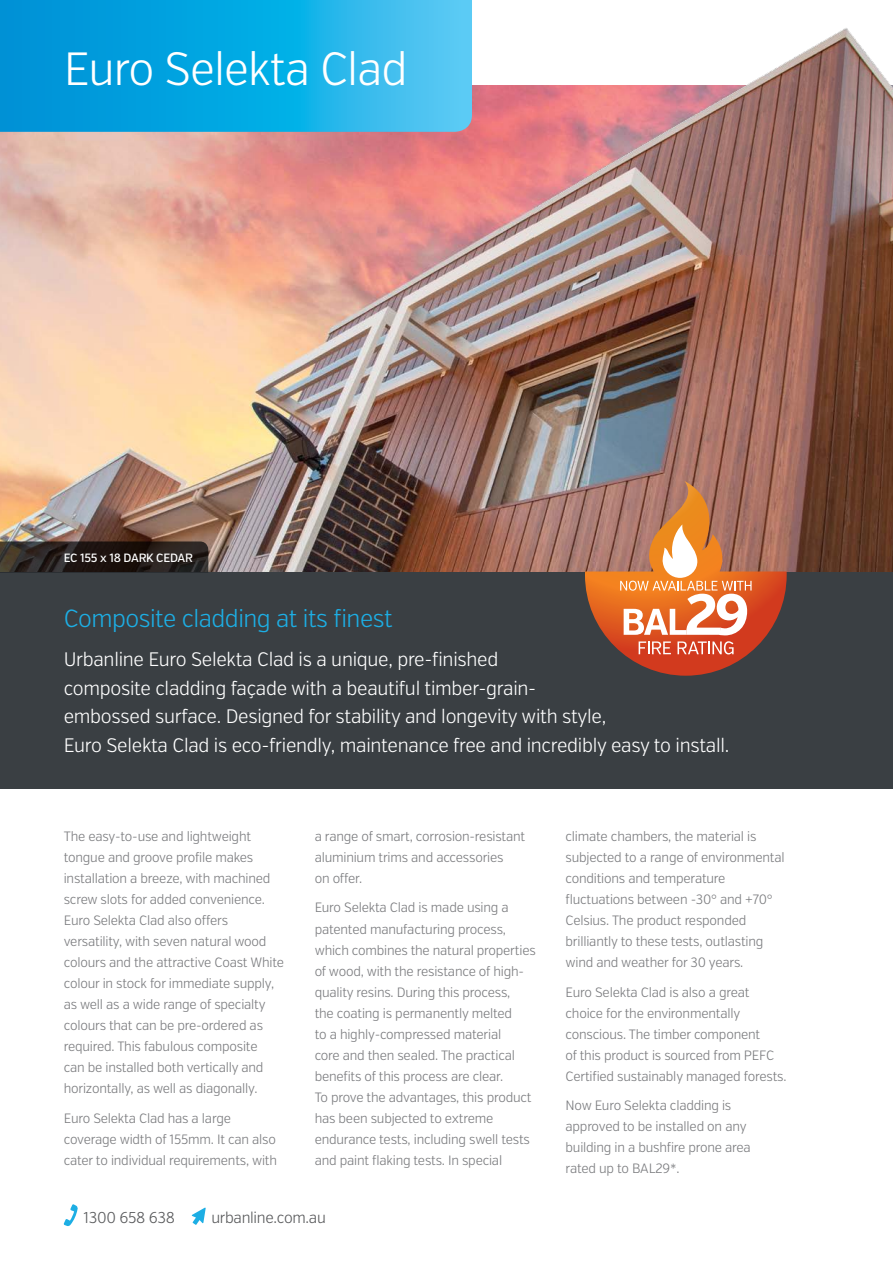
<style>
.page{position:relative;width:893px;height:1263px;background:#fff}
.page>*{position:absolute;margin:0;border:0;box-sizing:border-box;transform-origin:0 0}
.t1{font:300 46.5px "Verb Cond";letter-spacing:-.02em;color:#fff}
.t2{font:300 24.75px "Verb Cond";letter-spacing:-.02em;color:#1daee4}
.t3{font:300 19.5px/28.5px "Verb Cond";letter-spacing:-.015em;color:#fff}
.t4{font:300 15.6px "Verb Cond";letter-spacing:-.02em;color:#58595b}
.t5{font:300 13.5px/21px "Verb Cond";letter-spacing:-.015em;color:#797a7d}
.t6{font:500 12px "Verb Cond";letter-spacing:-.02em;color:#fff}
</style>
<div class="page">
<svg style="left:64px;top:1204px;width:14px;height:22px"></svg>
<svg style="left:192px;top:1207px;width:14px;height:18px"></svg>
<img style="left:0;top:85px;width:893px;height:487px">
<img style="left:534px;top:28px;width:359px;height:226px">
<svg style="left:0;top:0;width:472px;height:132px;background:#16abe4"></svg>
<div style="left:0;top:572px;width:893px;height:217px;background:#3a3f43"></div>
<svg style="left:0;top:541px;width:208px;height:31px;background:#28201d"></svg>
<svg style="left:892px;top:437px;width:1px;height:135px"></svg>
<svg style="left:585px;top:481px;width:202px;height:195px;background:#bc7455"></svg>
<h1 class="t1" style="left:64px;top:41px;width:345px">Euro Selekta Clad</h1>
<p class="t6" style="left:64px;top:550px;width:131px">EC 155 x 18 DARK CEDAR</p>
<h2 class="t2" style="left:64px;top:604px;width:330px">Composite cladding at its finest</h2>
<p class="t3" style="left:64px;top:645px;width:667px">Urbanline Euro Selekta Clad is a unique, pre-finished<br>composite cladding façade with a beautiful timber-grain-<br>embossed surface. Designed for stability and longevity with style,<br>Euro Selekta Clad is eco-friendly, maintenance free and incredibly easy to install.</p>
<p class="t5" style="left:64px;top:826px;width:222px">The easy-to-use and lightweight tongue and groove profile makes installation a breeze, with machined screw slots for added convenience.<br>Euro Selekta Clad also offers versatility, with seven natural wood colours and the attractive Coast White colour in stock for immediate supply, as well as a wide range of specialty colours that can be pre-ordered as required. This fabulous composite<br>can be installed both vertically and horizontally, as well as diagonally.</p>
<p class="t5" style="left:64px;top:1107px;width:215px">Euro Selekta Clad has a large coverage width of 155mm. It can also cater to individual requirements, with</p>
<p class="t5" style="left:315px;top:826px;width:212px">a range of smart, corrosion-resistant aluminium trims and accessories<br>on offer.</p>
<p class="t5" style="left:315px;top:897px;width:223px">Euro Selekta Clad is made using a patented manufacturing process, which combines the natural properties of wood, with the resistance of high&shy;quality resins. During this process,<br>the coating is permanently melted<br>to a highly-compressed material<br>core and then sealed. The practical benefits of this process are clear.<br>To prove the advantages, this product has been subjected to extreme endurance tests, including swell tests and paint flaking tests. In special</p>
<p class="t4" style="left:84px;top:1208px;width:93px">1300 658 638</p>
<p class="t4" style="left:211px;top:1208px;width:116px">urbanline.com.au</p>
<p class="t5" style="left:566px;top:826px;width:221px">climate chambers, the material is subjected to a range of environmental conditions and temperature fluctuations between -30° and +70° Celsius. The product responded brilliantly to these tests, outlasting wind and weather for 30 years.</p>
<p class="t5" style="left:566px;top:982px;width:222px">Euro Selekta Clad is also a great choice for the environmentally conscious. The timber component<br>of this product is sourced from PEFC Certified sustainably managed forests.</p>
<p class="t5" style="left:566px;top:1095px;width:187px">Now Euro Selekta cladding is approved to be installed on any building in a bushfire prone area rated up to BAL29*.</p>
</div>
